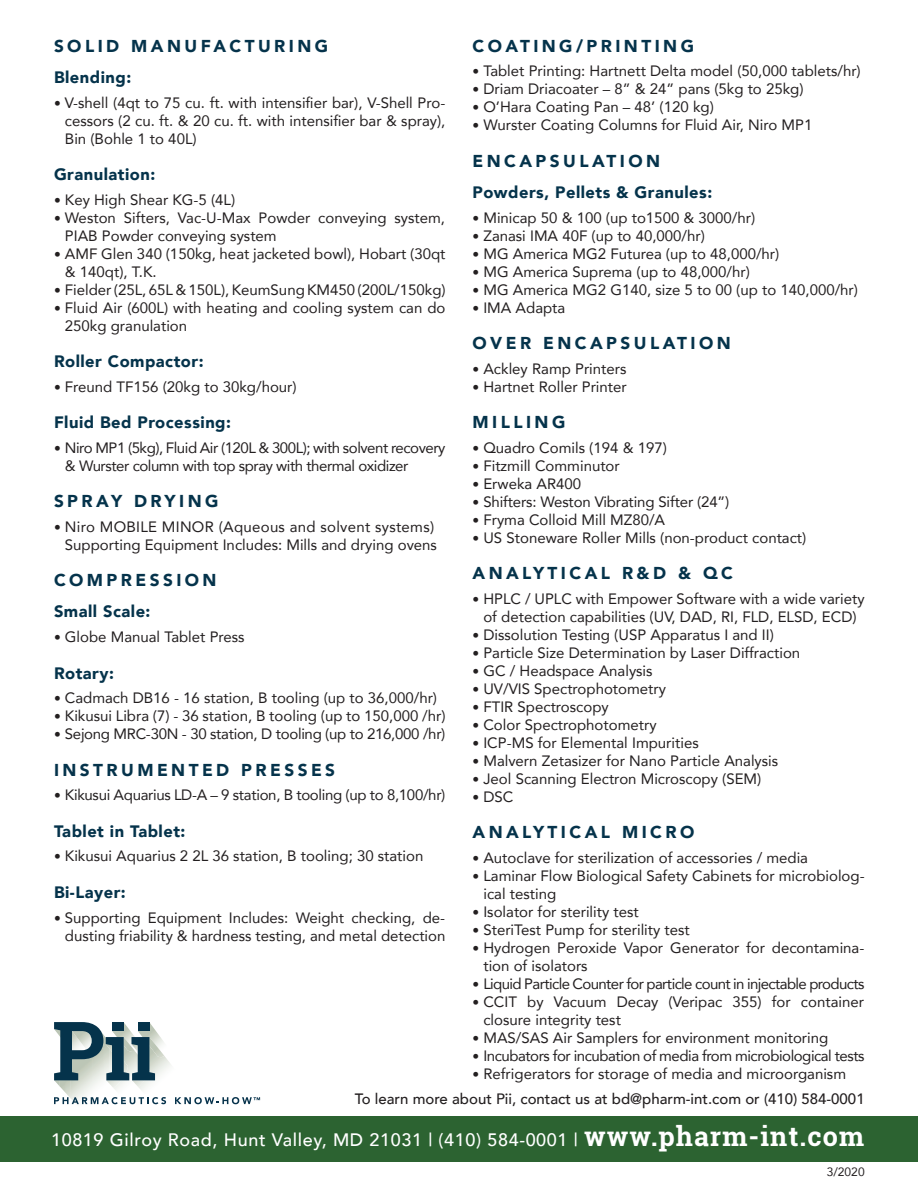
<style>
.page{position:relative;width:918px;height:1188px;background:#fff}
.page>*{position:absolute;margin:0;border:0;box-sizing:border-box;transform-origin:0 0}
.t1{font:500 18px "Avenir";letter-spacing:.035em;color:#fff}
.t2{font:900 17.25px "Avenir";letter-spacing:.2em;color:#05334b}
.t3{font:900 16.5px "Avenir";letter-spacing:.03em;color:#05334b}
.t4{font:15px/18px "Avenir";color:#231f20}
.t5{font:15px/18px "Avenir";letter-spacing:-.03em;color:#231f20}
.t6{font:500 15px/25px "Avenir";color:#231f20}
.t7{font:15px "Avenir";letter-spacing:-.02em;color:#231f20}
.t8{font:15px "Avenir";letter-spacing:-.04em;color:#231f20}
.t9{font:12px "Avenir";color:#231f20}
.s1{font-size:13.5px}
.s2{font-weight:400;font-size:13.5px}
.s3{font-weight:400}
.s4{font-family:"Roboto Slab";font-weight:700;font-size:27px}
</style>
<div class="page">
<img style="left:166px;top:1058px;width:5px;height:11px">
<svg style="left:54px;top:1022px;width:112px;height:82px"></svg>
<svg style="left:175px;top:1097px;width:85px;height:7px"></svg>
<div style="left:0;top:1116px;width:918px;height:46px;background:#2c6331"></div>
<p class="t2" style="left:472px;top:31px;width:223px">COATING/PRINTING</p>
<p class="t4" style="left:472px;top:62px;width:390px"><span class="s1">•</span> Tablet Printing: Hartnett Delta model (50,000 tablets/hr)</p>
<p class="t4" style="left:472px;top:80px;width:333px"><span class="s1">•</span> Driam Driacoater – 8” &amp; 24” pans (5kg to 25kg)</p>
<p class="t4" style="left:472px;top:98px;width:243px"><span class="s1">•</span> O’Hara Coating Pan – 48’ (120 kg)</p>
<p class="t4" style="left:472px;top:116px;width:341px"><span class="s1">•</span> Wurster Coating Columns for Fluid Air, Niro MP1</p>
<p class="t2" style="left:472px;top:146px;width:189px">ENCAPSULATION</p>
<p class="t3" style="left:472px;top:178px;width:241px">Powders, Pellets &amp; Granules:</p>
<p class="t4" style="left:472px;top:208px;width:284px"><span class="s1">•</span> Minicap 50 &amp; 100 (up to1500 &amp; 3000/hr)</p>
<p class="t4" style="left:472px;top:226px;width:234px"><span class="s1">•</span> Zanasi IMA 40F (up to 40,000/hr)</p>
<p class="t4" style="left:472px;top:244px;width:308px"><span class="s1">•</span> MG America MG2 Futurea (up to 48,000/hr)</p>
<p class="t4" style="left:472px;top:262px;width:279px"><span class="s1">•</span> MG America Suprema (up to 48,000/hr)</p>
<p class="t4" style="left:472px;top:280px;width:387px"><span class="s1">•</span> MG America MG2 G140, size 5 to 00 (up to 140,000/hr)</p>
<p class="t4" style="left:472px;top:298px;width:94px"><span class="s1">•</span> IMA Adapta</p>
<p class="t2" style="left:472px;top:328px;width:260px">OVER ENCAPSULATION</p>
<p class="t4" style="left:472px;top:359px;width:156px"><span class="s1">•</span> Ackley Ramp Printers</p>
<p class="t4" style="left:472px;top:377px;width:156px"><span class="s1">•</span> Hartnet Roller Printer</p>
<p class="t2" style="left:472px;top:407px;width:94px">MILLING</p>
<p class="t4" style="left:472px;top:438px;width:196px"><span class="s1">•</span> Quadro Comils (194 &amp; 197)</p>
<p class="t4" style="left:472px;top:456px;width:149px"><span class="s1">•</span> Fitzmill Comminutor</p>
<p class="t4" style="left:472px;top:474px;width:110px"><span class="s1">•</span> Erweka AR400</p>
<p class="t4" style="left:472px;top:492px;width:258px"><span class="s1">•</span> Shifters: Weston Vibrating Sifter (24”)</p>
<p class="t4" style="left:472px;top:510px;width:194px"><span class="s1">•</span> Fryma Colloid Mill MZ80/A</p>
<p class="t4" style="left:472px;top:528px;width:335px"><span class="s1">•</span> US Stoneware Roller Mills (non-product contact)</p>
<p class="t2" style="left:472px;top:558px;width:262px">ANALYTICAL R&amp;D &amp; QC</p>
<p class="t4" style="left:472px;top:589px;width:394px;text-align:center"><span class="s1">•</span> HPLC / UPLC with Empower Software with a wide variety of detection capabilities (UV, DAD, RI, FLD, ELSD, ECD)</p>
<p class="t4" style="left:472px;top:625px;width:303px"><span class="s1">•</span> Dissolution Testing (USP Apparatus I and II)</p>
<p class="t4" style="left:472px;top:643px;width:329px"><span class="s1">•</span> Particle Size Determination by Laser Diffraction</p>
<p class="t4" style="left:472px;top:661px;width:182px"><span class="s1">•</span> GC / Headspace Analysis</p>
<p class="t4" style="left:472px;top:679px;width:195px"><span class="s1">•</span> UV/VIS Spectrophotometry</p>
<p class="t4" style="left:472px;top:697px;width:138px"><span class="s1">•</span> FTIR Spectroscopy</p>
<p class="t4" style="left:472px;top:715px;width:186px"><span class="s1">•</span> Color Spectrophotometry</p>
<p class="t4" style="left:472px;top:733px;width:228px"><span class="s1">•</span> ICP-MS for Elemental Impurities</p>
<p class="t4" style="left:472px;top:751px;width:307px"><span class="s1">•</span> Malvern Zetasizer for Nano Particle Analysis</p>
<p class="t4" style="left:472px;top:769px;width:290px"><span class="s1">•</span> Jeol Scanning Electron Microscopy (SEM)</p>
<p class="t4" style="left:472px;top:787px;width:42px"><span class="s1">•</span> DSC</p>
<p class="t2" style="left:472px;top:818px;width:223px">ANALYTICAL MICRO</p>
<p class="t4" style="left:472px;top:848px;width:337px"><span class="s1">•</span> Autoclave for sterilization of accessories / media</p>
<p class="t4" style="left:483px;top:866px;width:383px;text-indent:-11px"><span class="s1">•</span> Laminar Flow Biological Safety Cabinets for microbiolog&shy;ical testing</p>
<p class="t4" style="left:472px;top:902px;width:168px"><span class="s1">•</span> Isolator for sterility test</p>
<p class="t4" style="left:472px;top:920px;width:219px"><span class="s1">•</span> SteriTest Pump for sterility test</p>
<p class="t4" style="left:483px;top:938px;width:382px;text-indent:-11px"><span class="s1">•</span> Hydrogen Peroxide Vapor Generator for decontamina&shy;tion of isolators</p>
<p class="t8" style="left:472px;top:972px;width:394px"><span class="s1">•</span> Liquid Particle Counter for particle count in injectable products</p>
<p class="t4" style="left:483px;top:992px;width:382px;text-indent:-11px"><span class="s1">•</span> CCIT by Vacuum Decay (Veripac 355) for container closure integrity test</p>
<p class="t4" style="left:472px;top:1028px;width:357px"><span class="s1">•</span> MAS/SAS Air Samplers for environment monitoring</p>
<p class="t5" style="left:472px;top:1046px;width:394px"><span class="s1">•</span> Incubators for incubation of media from microbiological tests</p>
<p class="t6" style="left:355px;top:1061px;width:511px;text-indent:118px"><span class="s2">•</span> <span class="s3">Refrigerators for storage of media and microorganism<br></span>To learn more about Pii, contact us at bd@pharm-int.com or (410) 584-0001</p>
<p class="t2" style="left:54px;top:31px;width:276px">SOLID MANUFACTURING</p>
<p class="t3" style="left:54px;top:63px;width:79px">Blending:</p>
<p class="t4" style="left:65px;top:93px;width:382px;text-align:justify;text-indent:-11px"><span class="s1">•</span> V-shell (4qt to 75 cu. ft. with intensifier bar), V-Shell Pro&shy;cessors (2 cu. ft. &amp; 20 cu. ft. with intensifier bar &amp; spray), Bin (Bohle 1 to 40L)</p>
<p class="t3" style="left:54px;top:160px;width:103px">Granulation:</p>
<p class="t4" style="left:54px;top:190px;width:183px"><span class="s1">•</span> Key High Shear KG-5 (4L)</p>
<p class="t4" style="left:65px;top:208px;width:382px;text-indent:-11px"><span class="s1">•</span> Weston Sifters, Vac-U-Max Powder conveying system,<br>PIAB Powder conveying system</p>
<p class="t4" style="left:65px;top:244px;width:382px;text-indent:-11px"><span class="s1">•</span> AMF Glen 340 (150kg, heat jacketed bowl), Hobart (30qt &amp; 140qt), T.K.</p>
<p class="t4" style="left:54px;top:280px;width:393px"><span class="s1">•</span> Fielder (25L, 65L &amp; 150L), KeumSung KM450 (200L/150kg)</p>
<p class="t4" style="left:65px;top:298px;width:382px;text-indent:-11px"><span class="s1">•</span> Fluid Air (600L) with heating and cooling system can do<br>250kg granulation</p>
<p class="t3" style="left:54px;top:347px;width:151px">Roller Compactor:</p>
<p class="t4" style="left:54px;top:377px;width:244px"><span class="s1">•</span> Freund TF156 (20kg to 30kg/hour)</p>
<p class="t3" style="left:54px;top:408px;width:179px">Fluid Bed Processing:</p>
<p class="t5" style="left:65px;top:438px;width:382px;text-indent:-11px"><span class="s1">•</span> Niro MP1 (5kg), Fluid Air (120L &amp; 300L); with solvent recovery &amp; Wurster column with top spray with thermal oxidizer</p>
<p class="t2" style="left:54px;top:486px;width:166px">SPRAY DRYING</p>
<p class="t4" style="left:54px;top:517px;width:385px;text-align:right"><span class="s1">•</span> Niro MOBILE MINOR (Aqueous and solvent systems)<br>Supporting Equipment Includes: Mills and drying ovens</p>
<p class="t2" style="left:54px;top:566px;width:164px">COMPRESSION</p>
<p class="t3" style="left:54px;top:598px;width:98px">Small Scale:</p>
<p class="t4" style="left:54px;top:628px;width:192px"><span class="s1">•</span> Globe Manual Tablet Press</p>
<p class="t3" style="left:54px;top:659px;width:62px">Rotary:</p>
<p class="t4" style="left:54px;top:689px;width:385px"><span class="s1">•</span> Cadmach DB16 - 16 station, B tooling (up to 36,000/hr)</p>
<p class="t4" style="left:54px;top:707px;width:393px"><span class="s1">•</span> Kikusui Libra (7) - 36 station, B tooling (up to 150,000 /hr)</p>
<p class="t7" style="left:54px;top:722px;width:393px"><span class="s1">•</span> Sejong MRC-30N - 30 station, D tooling (up to 216,000 /hr)</p>
<p class="t2" style="left:54px;top:755px;width:283px">INSTRUMENTED PRESSES</p>
<p class="t7" style="left:54px;top:783px;width:393px"><span class="s1">•</span> Kikusui Aquarius LD-A – 9 station, B tooling (up to 8,100/hr)</p>
<p class="t3" style="left:54px;top:817px;width:133px">Tablet in Tablet:</p>
<p class="t4" style="left:54px;top:847px;width:371px"><span class="s1">•</span> Kikusui Aquarius 2 2L 36 station, B tooling; 30 station</p>
<p class="t3" style="left:54px;top:878px;width:73px">Bi-Layer:</p>
<p class="t4" style="left:54px;top:908px;width:393px;text-align:right"><span class="s1">•</span> Supporting Equipment Includes: Weight checking, de&shy;dusting friability &amp; hardness testing, and metal detection</p>
<p class="t1" style="left:51px;top:1124px;width:815px">10819 Gilroy Road, Hunt Valley, MD 21031 | (410) 584-0001 | <span class="s4">www.pharm-int.com</span></p>
<p class="t9" style="left:827px;top:1162px;width:39px">3/2020</p>
</div>
